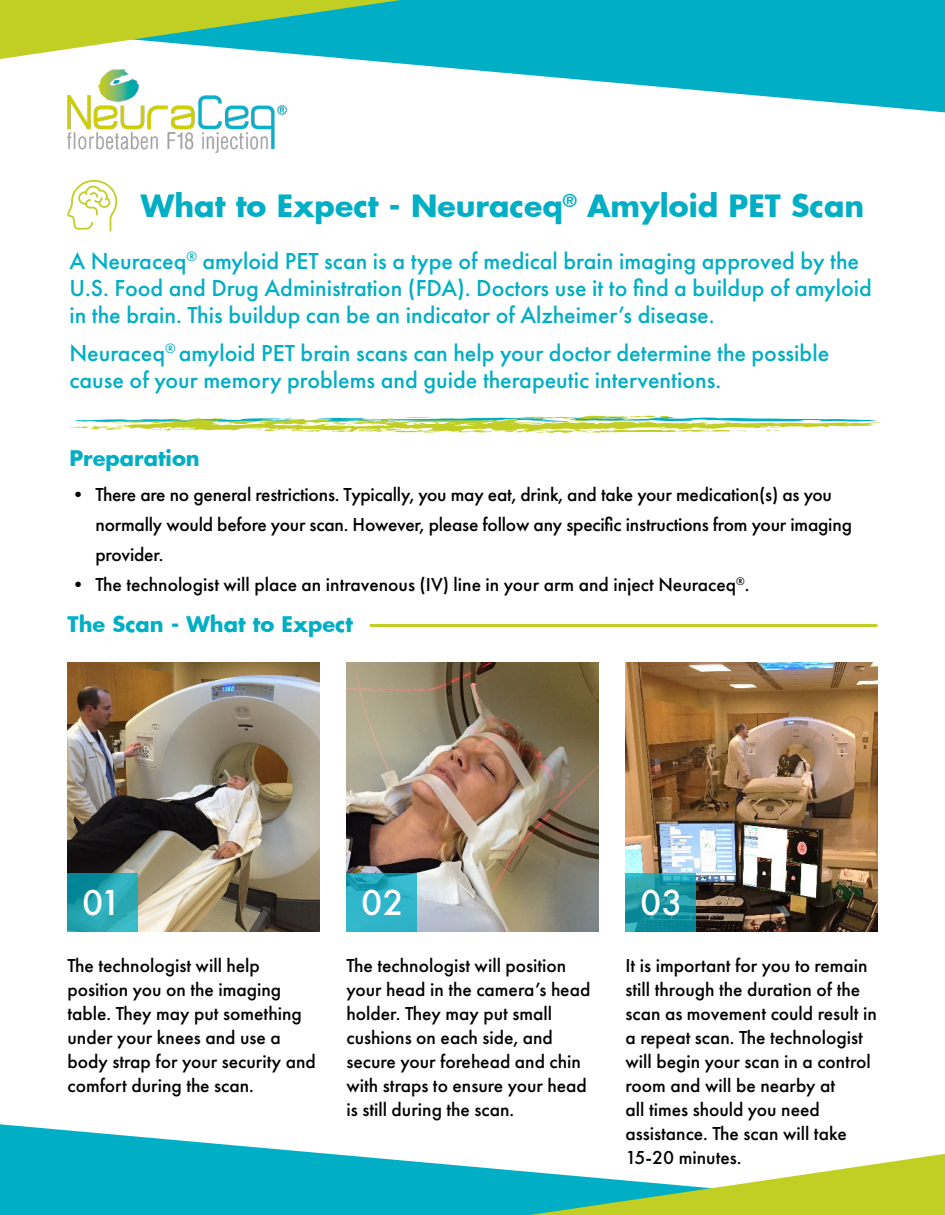
<style>
.page{position:relative;width:945px;height:1215px;background:#fff}
.page>*{position:absolute;margin:0;border:0;box-sizing:border-box;transform-origin:0 0}
.t1{font:500 37.5px "Futura PT";color:#fff}
.Headlines{font:700 30px "Futura";color:#00aec5}
.t2{font:500 24px/27px "Futura PT";color:#00aec5}
.t3{font:700 21px "Futura";color:#00aec5}
.t4{font:500 19.5px/24px "Futura PT";color:#000}
</style>
<div class="page">
<svg style="left:0;top:1124px;width:945px;height:91px;fill:#00aec5"></svg>
<svg style="left:530px;top:1154px;width:415px;height:61px"></svg>
<svg style="left:67px;top:0;width:878px;height:112px;fill:#00aec5"></svg>
<svg style="left:0;top:0;width:401px;height:59px;background:#85c97c"></svg>
<img style="left:68px;top:68px;width:220px;height:85px">
<svg style="left:70px;top:415px;width:811px;height:18px"></svg>
<svg style="left:67px;top:179px;width:51px;height:53px"></svg>
<hr style="left:370px;top:624px;width:508px;height:3px;background:#c1ce23">
<img style="left:68px;top:663px;width:252px;height:269px">
<svg style="left:68px;top:874px;width:70px;height:58px;background:#23a3b0"></svg>
<img style="left:346px;top:663px;width:252px;height:269px">
<svg style="left:346px;top:874px;width:71px;height:58px;background:#2cb0c5"></svg>
<img style="left:626px;top:663px;width:252px;height:269px">
<svg style="left:626px;top:874px;width:70px;height:58px;background:#1997a4"></svg>
<p class="Headlines" style="left:141px;top:185px;width:725px">What to Expect - Neuraceq<sup>®</sup> Amyloid PET Scan</p>
<p class="t2" style="left:69px;top:248px;width:804px">A Neuraceq<sup>®</sup> amyloid PET scan is a type of medical brain imaging approved by the<br>U.S. Food and Drug Administration (FDA). Doctors use it to find a buildup of amyloid in the brain. This buildup can be an indicator of Alzheimer’s disease.</p>
<p class="t2" style="left:69px;top:340px;width:761px">Neuraceq<sup>®</sup> amyloid PET brain scans can help your doctor determine the possible cause of your memory problems and guide therapeutic interventions.</p>
<p class="t3" style="left:69px;top:444px;width:132px">Preparation</p>
<p class="t4" style="left:95px;top:480px;width:758px;line-height:30px;text-indent:-27px">• There are no general restrictions. Typically, you may eat, drink, and take your medication(s) as you normally would before your scan. However, please follow any specific instructions from your imaging provider.</p>
<p class="t4" style="left:68px;top:573px;width:682px">• The technologist will place an intravenous (IV) line in your arm and inject Neuraceq<sup>®</sup>.</p>
<p class="t3" style="left:68px;top:609px;width:287px">The Scan - What to Expect</p>
<p class="t1" style="left:82px;top:880px;width:41px">01</p>
<p class="t1" style="left:361px;top:880px;width:44px">02</p>
<p class="t1" style="left:640px;top:880px;width:44px">03</p>
<p class="t4" style="left:68px;top:954px;width:250px">The technologist will help position you on the imaging table. They may put something under your knees and use a body strap for your security and comfort during the scan.</p>
<p class="t4" style="left:346px;top:954px;width:245px">The technologist will position your head in the camera’s head holder. They may put small cushions on each side, and secure your forehead and chin with straps to ensure your head is still during the scan.</p>
<p class="t4" style="left:626px;top:954px;width:253px">It is important for you to remain still through the duration of the scan as movement could result in a repeat scan. The technologist will begin your scan in a control room and will be nearby at<br>all times should you need assistance. The scan will take<br>15-20 minutes.</p>
</div>
